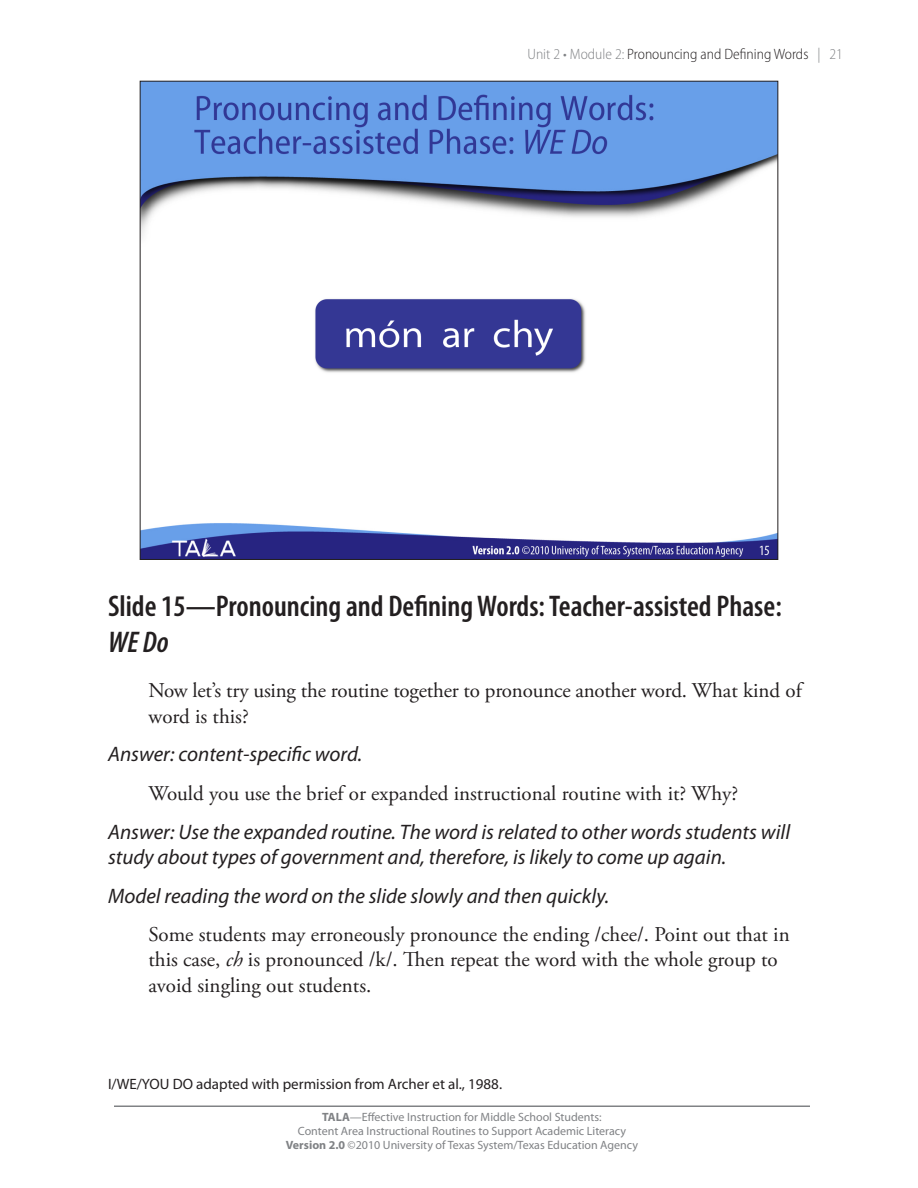
<style>
.page{position:relative;width:918px;height:1188px;background:#fff}
.page>*{position:absolute;margin:0;border:0;box-sizing:border-box;transform-origin:0 0}
.Slide_Name{font:600 condensed 30px/36px "Myriad Pro";color:#231f20}
.Text{font:21px/25.2px "Adobe Garamond Pro";color:#231f20}
.Directive{font:italic 21px/25.2px "Myriad Pro";color:#231f20}
.t1{font:15px "Myriad Pro";color:#231f20}
.t2{font:300 semi-condensed 15px "Myriad Pro";color:#231f20}
.t3{font:12px/14.4px "Myriad Pro";color:#808285;text-align:center}
.s1{color:#808285}
.s2{font-style:italic}
.s3{font-weight:700}
</style>
<div class="page">
<hr style="left:114px;top:1106px;width:696px;height:1px;background:#808285">
<img style="left:142px;top:83px;width:634px;height:475px">
<p class="t2" style="left:527px;top:46px;width:317px"><span class="s1">Unit 2 • Module 2:</span> Pronouncing and Defining Words <span class="s1">| 21</span></p>
<p class="Slide_Name" style="left:108px;top:589px;width:675px">Slide 15—Pronouncing and Defining Words: Teacher-assisted Phase:<br><span class="s2">WE Do</span></p>
<p class="Text" style="left:148px;top:679px;width:655px">Now let’s try using the routine together to pronounce another word. What kind of word is this?</p>
<p class="Directive" style="left:108px;top:742px;width:256px">Answer: content-specific word.</p>
<p class="Text" style="left:148px;top:781px;width:591px">Would you use the brief or expanded instructional routine with it? Why?</p>
<p class="Directive" style="left:108px;top:820px;width:684px">Answer: Use the expanded routine. The word is related to other words students will study about types of government and, therefore, is likely to come up again.</p>
<p class="Directive" style="left:108px;top:883px;width:503px">Model reading the word on the slide slowly and then quickly.</p>
<p class="Text" style="left:148px;top:923px;width:643px">Some students may erroneously pronounce the ending /chee/. Point out that in this case, <span class="s2">ch</span> is pronounced /k/. Then repeat the word with the whole group to avoid singling out students.</p>
<p class="t1" style="left:108px;top:1076px;width:396px">I/WE/YOU DO adapted with permission from Archer et al., 1988.</p>
<p class="t3" style="left:286px;top:1110px;width:354px"><span class="s3">TALA</span>—Effective Instruction for Middle School Students:<br>Content Area Instructional Routines to Support Academic Literacy<br><span class="s3">Version 2.0</span> ©2010 University of Texas System/Texas Education Agency</p>
</div>
